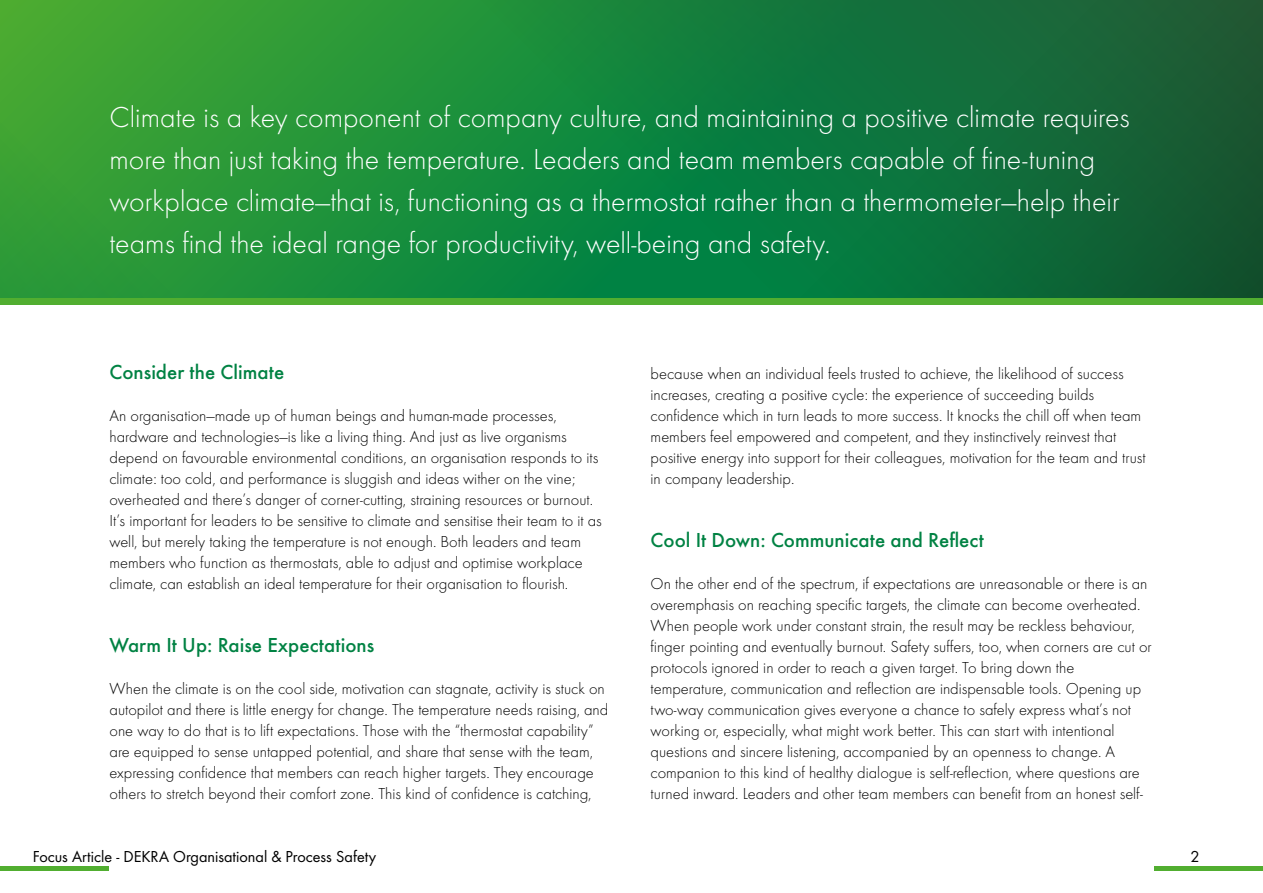
<style>
.page{position:relative;width:1263px;height:893px;background:#fff}
.page>*{position:absolute;margin:0;border:0;box-sizing:border-box;transform-origin:0 0}
.t1{font:300 30px/42px "Futura";color:#fff}
.t2{font:500 21px "Futura";color:#008243}
.t3{font:300 16.5px/21px "Futura";color:#000}
.t4{font:16.5px "Futura Boo";color:#000}
</style>
<div class="page">
<hr style="left:0;top:867px;width:109px;height:4px;background:#51ae30">
<hr style="left:1154px;top:867px;width:109px;height:4px;background:#51ae30">
<svg style="left:13px;top:0;width:1250px;height:298px;background:#19813a"></svg>
<div style="left:0;top:298px;width:1263px;height:7px;background:#51ae30"></div>
<p class="t1" style="left:109px;top:95px;width:1022px">Climate is a key component of company culture, and maintaining a positive climate requires more than just taking the temperature. Leaders and team members capable of fine-tuning workplace climate—that is, functioning as a thermostat rather than a thermometer—help their teams find the ideal range for productivity, well-being and safety.</p>
<p class="t2" style="left:109px;top:356px;width:176px">Consider the Climate</p>
<p class="t3" style="left:109px;top:404px;width:494px">An organisation—made up of human beings and human-made processes, hardware and technologies—is like a living thing. And just as live organisms depend on favourable environmental conditions, an organisation responds to its climate: too cold, and performance is sluggish and ideas wither on the vine; overheated and there’s danger of corner-cutting, straining resources or burnout.<br>It’s important for leaders to be sensitive to climate and sensitise their team to it as well, but merely taking the temperature is not enough. Both leaders and team members who function as thermostats, able to adjust and optimise workplace climate, can establish an ideal temperature for their organisation to flourish.</p>
<p class="t2" style="left:109px;top:629px;width:266px">Warm It Up: Raise Expectations</p>
<p class="t3" style="left:109px;top:677px;width:500px">When the climate is on the cool side, motivation can stagnate, activity is stuck on autopilot and there is little energy for change. The temperature needs raising, and one way to do that is to lift expectations. Those with the “thermostat capability” are equipped to sense untapped potential, and share that sense with the team, expressing confidence that members can reach higher targets. They encourage others to stretch beyond their comfort zone. This kind of confidence is catching,</p>
<p class="t3" style="left:651px;top:362px;width:497px">because when an individual feels trusted to achieve, the likelihood of success increases, creating a positive cycle: the experience of succeeding builds confidence which in turn leads to more success. It knocks the chill off when team members feel empowered and competent, and they instinctively reinvest that positive energy into support for their colleagues, motivation for the team and trust in company leadership.</p>
<p class="t2" style="left:651px;top:524px;width:335px">Cool It Down: Communicate and Reflect</p>
<p class="t3" style="left:651px;top:572px;width:503px">On the other end of the spectrum, if expectations are unreasonable or there is an overemphasis on reaching specific targets, the climate can become overheated.<br>When people work under constant strain, the result may be reckless behaviour, finger pointing and eventually burnout. Safety suffers, too, when corners are cut or protocols ignored in order to reach a given target. To bring down the temperature, communication and reflection are indispensable tools. Opening up two-way communication gives everyone a chance to safely express what’s not working or, especially, what might work better. This can start with intentional questions and sincere listening, accompanied by an openness to change. A companion to this kind of healthy dialogue is self-reflection, where questions are turned inward. Leaders and other team members can benefit from an honest self-</p>
<p class="t4" style="left:33px;top:845px;width:345px">Focus Article - DEKRA Organisational &amp; Process Safety</p>
<p class="t4" style="left:1190px;top:845px;width:11px">2</p>
</div>
